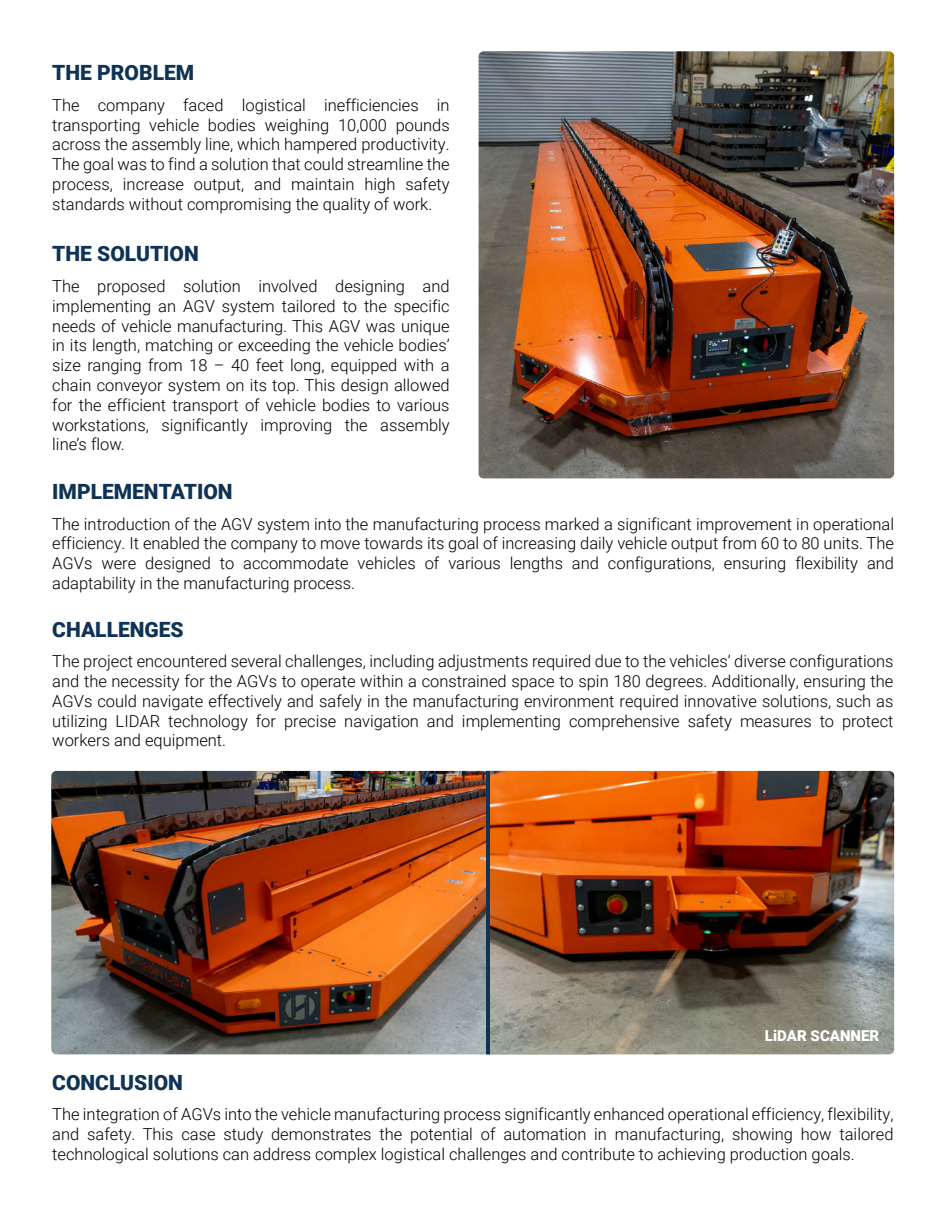
<style>
.page{position:relative;width:945px;height:1215px;background:#fff}
.page>*{position:absolute;margin:0;border:0;box-sizing:border-box;transform-origin:0 0}
.t1{font:900 21px "Roboto";color:#0f3355}
.t2{font:300 16.5px/19.8px "Roboto";color:#000;text-align:justify}
.t3{font:900 15px "Roboto";color:#fff}
</style>
<div class="page">
<img style="left:479px;top:51px;width:415px;height:427px">
<img style="left:51px;top:771px;width:436px;height:283px">
<img style="left:490px;top:771px;width:404px;height:283px">
<hr style="left:487px;top:771px;width:3px;height:283px;background:#0f3355">
<p class="t1" style="left:52px;top:61px;width:143px">THE PROBLEM</p>
<p class="t2" style="left:52px;top:96px;width:399px">The company faced logistical inefficiencies in transporting vehicle bodies weighing 10,000 pounds across the assembly line, which hampered productivity.<br>The goal was to find a solution that could streamline the process, increase output, and maintain high safety standards without compromising the quality of work.</p>
<p class="t1" style="left:52px;top:242px;width:148px">THE SOLUTION</p>
<p class="t2" style="left:52px;top:277px;width:399px">The proposed solution involved designing and implementing an AGV system tailored to the specific needs of vehicle manufacturing. This AGV was unique in its length, matching or exceeding the vehicle bodies’ size ranging from 18 – 40 feet long, equipped with a chain conveyor system on its top. This design allowed for the efficient transport of vehicle bodies to various workstations, significantly improving the assembly line’s flow.</p>
<p class="t1" style="left:52px;top:480px;width:182px">IMPLEMENTATION</p>
<p class="t2" style="left:52px;top:515px;width:843px">The introduction of the AGV system into the manufacturing process marked a significant improvement in operational efficiency. It enabled the company to move towards its goal of increasing daily vehicle output from 60 to 80 units. The AGVs were designed to accommodate vehicles of various lengths and configurations, ensuring flexibility and adaptability in the manufacturing process.</p>
<p class="t1" style="left:52px;top:617px;width:133px">CHALLENGES</p>
<p class="t2" style="left:52px;top:653px;width:843px">The project encountered several challenges, including adjustments required due to the vehicles’ diverse configurations and the necessity for the AGVs to operate within a constrained space to spin 180 degrees. Additionally, ensuring the AGVs could navigate effectively and safely in the manufacturing environment required innovative solutions, such as utilizing LIDAR technology for precise navigation and implementing comprehensive safety measures to protect workers and equipment.</p>
<p class="t1" style="left:52px;top:1070px;width:132px">CONCLUSION</p>
<p class="t3" style="left:765px;top:1028px;width:116px">LiDAR SCANNER</p>
<p class="t2" style="left:52px;top:1106px;width:843px">The integration of AGVs into the vehicle manufacturing process significantly enhanced operational efficiency, flexibility, and safety. This case study demonstrates the potential of automation in manufacturing, showing how tailored technological solutions can address complex logistical challenges and contribute to achieving production goals.</p>
</div>
